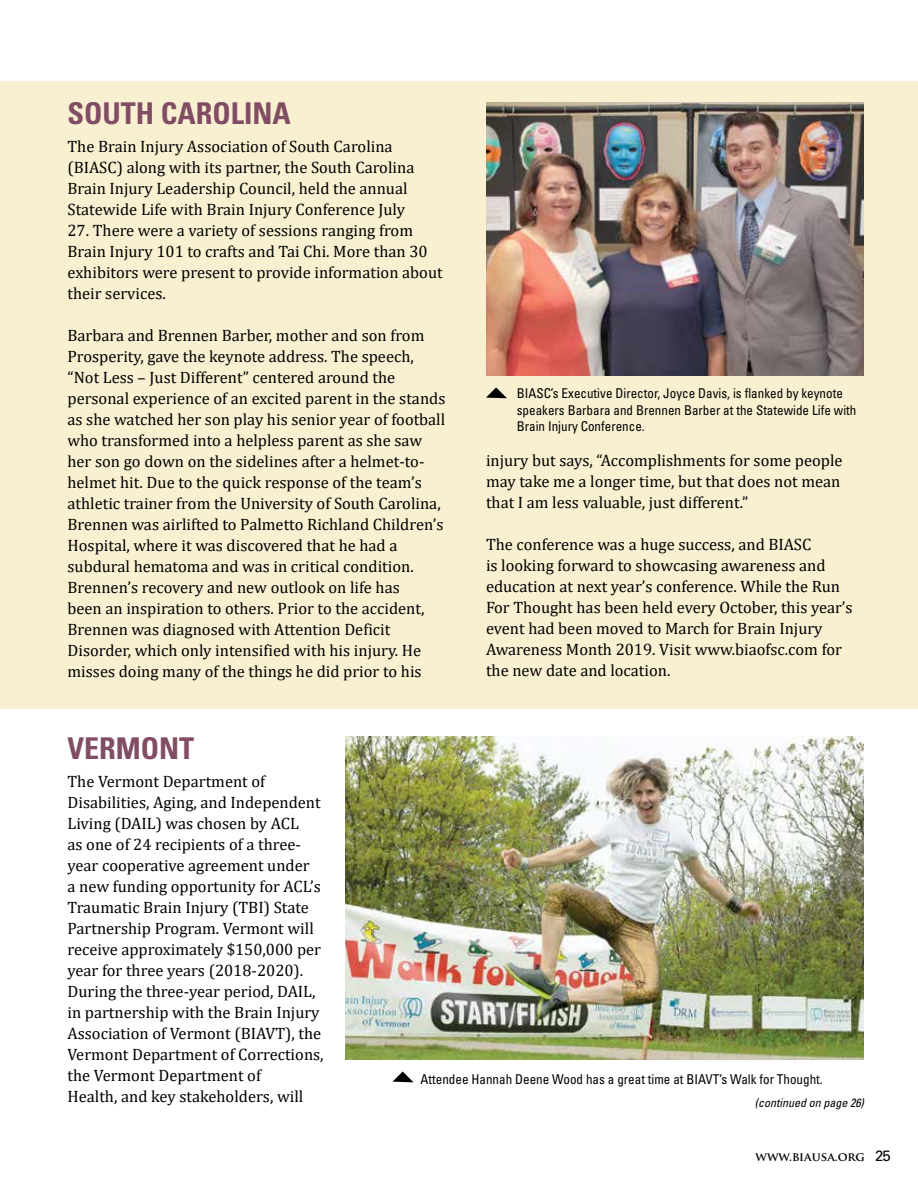
<style>
.page{position:relative;width:918px;height:1188px;background:#fff}
.page>*{position:absolute;margin:0;border:0;box-sizing:border-box;transform-origin:0 0}
.t1{font:700 condensed 30px "Univers LT Std";color:#814d64}
.t2{font:16.5px/21px "Cambria";color:#000}
.t3{font:condensed 13.5px/16.5px "Univers LT Std";color:#000}
.t4{font:italic condensed 12px "Univers LT Std";color:#000}
.t5{font:700 12px "Trajan Pro";color:#000}
.s1{font-family:"Univers LT Std";font-weight:400;font-size:15px}
</style>
<div class="page">
<div style="left:0;top:81px;width:918px;height:627px;background:#f9f0d1"></div>
<img style="left:486px;top:102px;width:378px;height:274px">
<svg style="left:486px;top:387px;width:21px;height:11px"></svg>
<img style="left:346px;top:737px;width:518px;height:322px">
<svg style="left:393px;top:1071px;width:20px;height:11px"></svg>
<h1 class="t1" style="left:68px;top:95px;width:225px">SOUTH CAROLINA</h1>
<p class="t2" style="left:68px;top:136px;width:348px">The Brain Injury Association of South Carolina (BIASC) along with its partner, the South Carolina Brain Injury Leadership Council, held the annual Statewide Life with Brain Injury Conference July</p>
<p class="t2" style="left:68px;top:220px;width:377px">27. There were a variety of sessions ranging from Brain Injury 101 to crafts and Tai Chi. More than 30 exhibitors were present to provide information about their services.</p>
<p class="t2" style="left:68px;top:325px;width:379px">Barbara and Brennen Barber, mother and son from Prosperity, gave the keynote address. The speech, “Not Less – Just Different” centered around the personal experience of an excited parent in the stands as she watched her son play his senior year of football who transformed into a helpless parent as she saw her son go down on the sidelines after a helmet-to&shy;helmet hit. Due to the quick response of the team’s athletic trainer from the University of South Carolina, Brennen was airlifted to Palmetto Richland Children’s Hospital, where it was discovered that he had a subdural hematoma and was in critical condition.<br>Brennen’s recovery and new outlook on life has<br>been an inspiration to others. Prior to the accident, Brennen was diagnosed with Attention Deficit Disorder, which only intensified with his injury. He misses doing many of the things he did prior to his</p>
<p class="t3" style="left:517px;top:385px;width:341px">BIASC’s Executive Director, Joyce Davis, is flanked by keynote speakers Barbara and Brennen Barber at the Statewide Life with<br>Brain Injury Conference.</p>
<p class="t2" style="left:486px;top:450px;width:358px">injury but says, “Accomplishments for some people may take me a longer time, but that does not mean that I am less valuable, just different.”</p>
<p class="t2" style="left:486px;top:534px;width:368px">The conference was a huge success, and BIASC<br>is looking forward to showcasing awareness and education at next year’s conference. While the Run For Thought has been held every October, this year’s event had been moved to March for Brain Injury Awareness Month 2019. Visit www.biaofsc.com for the new date and location.</p>
<h1 class="t1" style="left:68px;top:730px;width:128px">VERMONT</h1>
<p class="t2" style="left:68px;top:770px;width:258px">The Vermont Department of Disabilities, Aging, and Independent Living (DAIL) was chosen by ACL<br>as one of 24 recipients of a three&shy;year cooperative agreement under<br>a new funding opportunity for ACL’s Traumatic Brain Injury (TBI) State Partnership Program. Vermont will receive approximately $150,000 per year for three years (2018-2020).<br>During the three-year period, DAIL, in partnership with the Brain Injury Association of Vermont (BIAVT), the Vermont Department of Corrections, the Vermont Department of<br>Health, and key stakeholders, will</p>
<p class="t3" style="left:421px;top:1071px;width:404px">Attendee Hannah Deene Wood has a great time at BIAVT’s Walk for Thought.</p>
<p class="t4" style="left:755px;top:1095px;width:111px">(continued on page 26)</p>
<p class="t5" style="left:756px;top:1149px;width:137px">WWW.BIAUSA.ORG <span class="s1">25</span></p>
</div>
